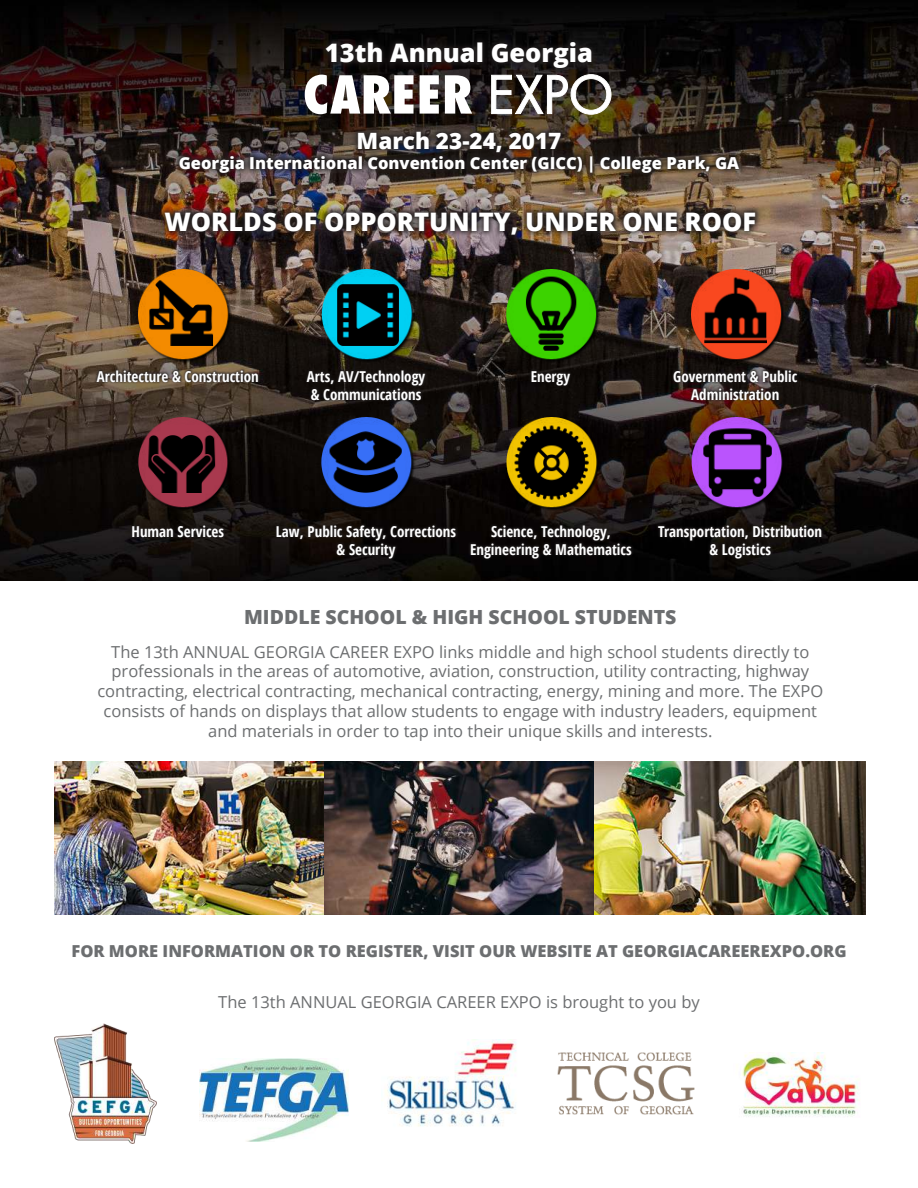
<style>
.page{position:relative;width:918px;height:1188px;background:#fff}
.page>*{position:absolute;margin:0;border:0;box-sizing:border-box;transform-origin:0 0}
.t1{font:800 25.5px "Open Sans";color:#fff}
.t2{font:800 22.5px "Open Sans";color:#fff}
.t3{font:800 19.5px "Open Sans";color:#6c6e70}
.t4{font:16.5px/19.8px "Open Sans";color:#6c6e70;text-align:center}
.t5{font:800 16.5px "Open Sans";color:#6c6e70}
.t6{font:800 16.5px "Open Sans";color:#fff}
.t7{font:700 condensed 15px/18px "Open Sans";color:#fff;text-align:center}
</style>
<div class="page">
<img style="left:0;top:0;width:918px;height:580px">
<svg style="left:94px;top:367px;width:167px;height:17px;background:#4b3f33"></svg>
<svg style="left:129px;top:523px;width:98px;height:17px;background:#1b1615"></svg>
<svg style="left:304px;top:367px;width:124px;height:35px;background:#191513"></svg>
<svg style="left:274px;top:523px;width:185px;height:38px;background:#120e0c"></svg>
<div style="left:528px;top:368px;width:45px;height:20px;background:linear-gradient(to right,#171312,#171312)"></div>
<svg style="left:468px;top:523px;width:166px;height:38px;background:#110e0e"></svg>
<svg style="left:671px;top:367px;width:129px;height:35px;background:#2c201e"></svg>
<svg style="left:655px;top:523px;width:170px;height:38px;background:#120f0e"></svg>
<img style="left:139px;top:270px;width:93px;height:93px">
<img style="left:507px;top:270px;width:93px;height:93px">
<img style="left:692px;top:270px;width:93px;height:93px">
<img style="left:138px;top:417px;width:94px;height:94px">
<img style="left:322px;top:417px;width:94px;height:94px">
<img style="left:507px;top:417px;width:94px;height:94px">
<img style="left:322px;top:270px;width:94px;height:93px">
<img style="left:692px;top:417px;width:94px;height:94px">
<img style="left:54px;top:762px;width:812px;height:153px">
<img style="left:54px;top:1024px;width:103px;height:119px">
<img style="left:385px;top:1040px;width:132px;height:87px">
<img style="left:558px;top:1053px;width:136px;height:61px">
<img style="left:200px;top:1058px;width:148px;height:84px">
<img style="left:172px;top:125px;width:574px;height:54px">
<svg style="left:319px;top:36px;width:280px;height:39px;background:#171413"></svg>
<img style="left:158px;top:205px;width:605px;height:36px">
<svg style="left:305px;top:75px;width:109px;height:39px"></svg>
<svg style="left:420px;top:75px;width:19px;height:39px"></svg>
<svg style="left:445px;top:75px;width:27px;height:39px"></svg>
<svg style="left:491px;top:74px;width:121px;height:41px"></svg>
<img style="left:742px;top:1053px;width:118px;height:64px">
<h1 class="t1" style="left:325px;top:43px;width:270px">13th Annual Georgia</h1>
<h2 class="t2" style="left:357px;top:131px;width:206px">March 23-24, 2017</h2>
<p class="t6" style="left:179px;top:156px;width:562px">Georgia International Convention Center (GICC) | College Park, GA</p>
<h1 class="t1" style="left:164px;top:211px;width:593px">WORLDS OF OPPORTUNITY, UNDER ONE ROOF</h1>
<p class="t7" style="left:97px;top:369px;width:163px">Architecture &amp; Construction</p>
<p class="t7" style="left:307px;top:369px;width:120px;text-align:left">Arts, AV/Technology &amp; Communications</p>
<p class="t7" style="left:531px;top:369px;width:41px">Energy</p>
<p class="t7" style="left:673px;top:369px;width:125px">Government &amp; Public<br>Administration</p>
<p class="t7" style="left:132px;top:524px;width:94px">Human Services</p>
<p class="t7" style="left:276px;top:524px;width:182px">Law, Public Safety, Corrections &amp; Security</p>
<p class="t7" style="left:470px;top:524px;width:163px">Science, Technology,<br>Engineering &amp; Mathematics</p>
<p class="t7" style="left:658px;top:524px;width:166px">Transportation, Distribution &amp; Logistics</p>
<p class="t3" style="left:244px;top:609px;width:434px">MIDDLE SCHOOL &amp; HIGH SCHOOL STUDENTS</p>
<p class="t4" style="left:97px;top:643px;width:727px">The 13th ANNUAL GEORGIA CAREER EXPO links middle and high school students directly to professionals in the areas of automotive, aviation, construction, utility contracting, highway contracting, electrical contracting, mechanical contracting, energy, mining and more. The EXPO consists of hands on displays that allow students to engage with industry leaders, equipment and materials in order to tap into their unique skills and interests.</p>
<p class="t5" style="left:71px;top:944px;width:777px">FOR MORE INFORMATION OR TO REGISTER, VISIT OUR WEBSITE AT GEORGIACAREEREXPO.ORG</p>
<p class="t4" style="left:218px;top:994px;width:483px">The 13th ANNUAL GEORGIA CAREER EXPO is brought to you by</p>
</div>
